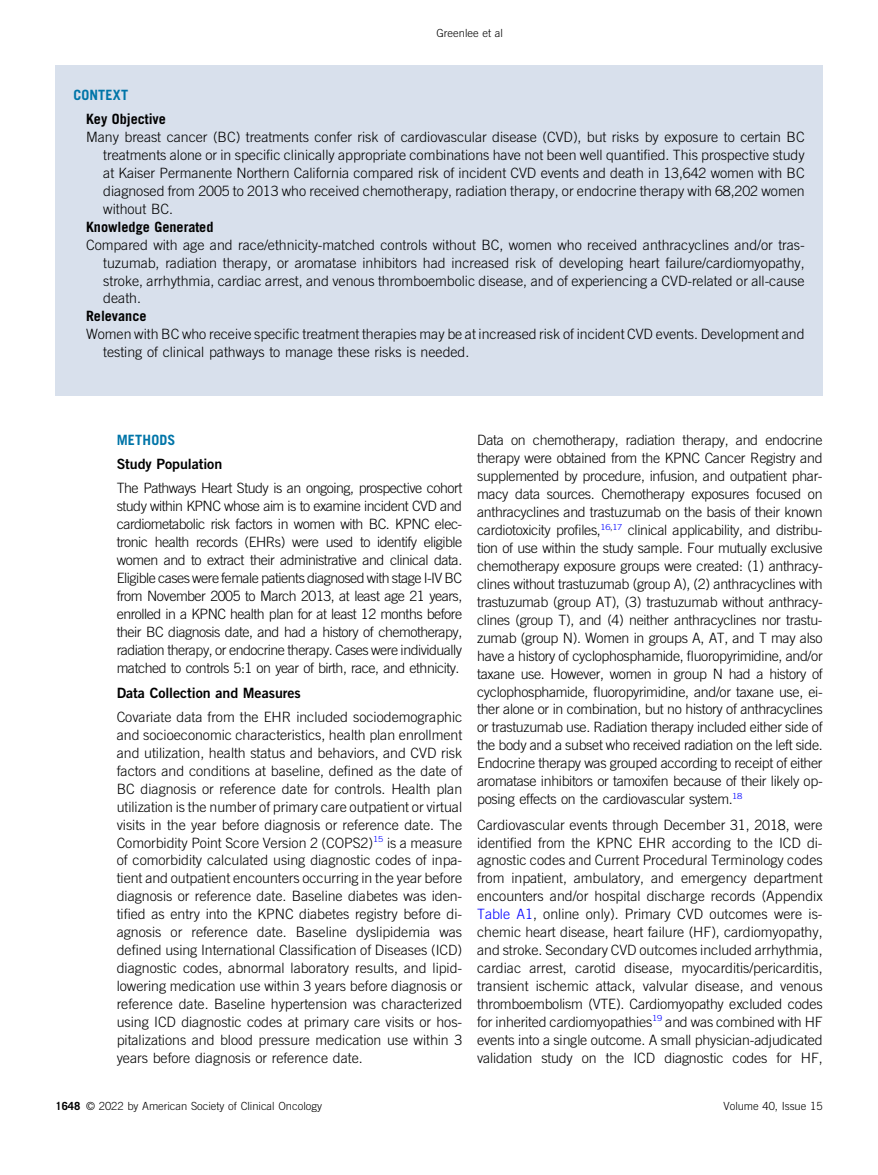
<style>
.page{position:relative;width:878px;height:1175px;background:#fff}
.page>*{position:absolute;margin:0;border:0;box-sizing:border-box;transform-origin:0 0}
.t1{font:14.25px/18px "Adv O Td 710 a 12 c";color:#000;text-align:justify}
.t2{font:14.25px "Adv OT8 a 0 d 451 b.B";color:#000}
.t3{font:14.25px "Adv O Tb 03 e 4648.B";color:#000}
.t4{font:14.25px "Adv O Tb 03 e 4648.B";letter-spacing:.015em;color:#0075a8}
.t5{font:11.25px "Adv O Td 710 a 12 c";color:#000}
.s1{font-family:"Adv O Td 710 a 12 c+fb"}
.s2{color:#00f}
.s3{font-family:"Adv O Tb 03 e 4648.B"}
</style>
<div class="page">
<div style="left:55px;top:66px;width:767px;height:330px;background:#d8e0ec"></div>
<p class="t5" style="left:436px;top:29px;width:68px">Greenlee et al</p>
<p class="t4" style="left:73px;top:90px;width:56px">CONTEXT</p>
<p class="t3" style="left:86px;top:114px;width:81px">Key Objective</p>
<p class="t1" style="left:103px;top:129px;width:702px;text-indent:-17px">Many breast cancer (BC) treatments confer risk of cardiovascular disease (CVD), but risks by exposure to certain BC treatments alone or in speci<span class="s1">fi</span>c clinically appropriate combinations have not been well quanti<span class="s1">fi</span>ed. This prospective study at Kaiser Permanente Northern California compared risk of incident CVD events and death in 13,642 women with BC diagnosed from 2005 to 2013 who received chemotherapy, radiation therapy, or endocrine therapy with 68,202 women without BC.</p>
<p class="t3" style="left:86px;top:221px;width:129px">Knowledge Generated</p>
<p class="t1" style="left:103px;top:237px;width:702px;text-indent:-17px">Compared with age and race/ethnicity-matched controls without BC, women who received anthracyclines and/or tras&shy;tuzumab, radiation therapy, or aromatase inhibitors had increased risk of developing heart failure/cardiomyopathy, stroke, arrhythmia, cardiac arrest, and venous thromboembolic disease, and of experiencing a CVD-related or all-cause death.</p>
<p class="t3" style="left:86px;top:311px;width:62px">Relevance</p>
<p class="t1" style="left:103px;top:326px;width:702px;text-indent:-17px">Women with BC who receive speci<span class="s1">fi</span>c treatment therapies may be at increased risk of incident CVD events. Development and testing of clinical pathways to manage these risks is needed.</p>
<p class="t4" style="left:117px;top:435px;width:60px">METHODS</p>
<p class="t2" style="left:117px;top:459px;width:107px">Study Population</p>
<p class="t1" style="left:117px;top:480px;width:347px">The Pathways Heart Study is an ongoing, prospective cohort study within KPNC whose aim is to examine incident CVD and cardiometabolic risk factors in women with BC. KPNC elec&shy;tronic health records (EHRs) were used to identify eligible women and to extract their administrative and clinical data.<br>Eligible cases were female patients diagnosed with stage I-IV BC from November 2005 to March 2013, at least age 21 years, enrolled in a KPNC health plan for at least 12 months before their BC diagnosis date, and had a history of chemotherapy, radiation therapy, or endocrine therapy. Cases were individually matched to controls 5:1 on year of birth, race, and ethnicity.</p>
<p class="t2" style="left:117px;top:687px;width:185px">Data Collection and Measures</p>
<p class="t1" style="left:117px;top:709px;width:347px">Covariate data from the EHR included sociodemographic and socioeconomic characteristics, health plan enrollment and utilization, health status and behaviors, and CVD risk factors and conditions at baseline, de<span class="s1">fi</span>ned as the date of BC diagnosis or reference date for controls. Health plan utilization is the number of primary care outpatient or virtual visits in the year before diagnosis or reference date. The Comorbidity Point Score Version 2 (COPS2)<sup>15</sup> is a measure of comorbidity calculated using diagnostic codes of inpa&shy;tient and outpatient encounters occurring in the year before diagnosis or reference date. Baseline diabetes was iden&shy;ti<span class="s1">fi</span>ed as entry into the KPNC diabetes registry before di&shy;agnosis or reference date. Baseline dyslipidemia was de<span class="s1">fi</span>ned using International Classi<span class="s1">fi</span>cation of Diseases (ICD) diagnostic codes, abnormal laboratory results, and lipid&shy;lowering medication use within 3 years before diagnosis or reference date. Baseline hypertension was characterized using ICD diagnostic codes at primary care visits or hos&shy;pitalizations and blood pressure medication use within 3 years before diagnosis or reference date.</p>
<p class="t1" style="left:477px;top:432px;width:347px">Data on chemotherapy, radiation therapy, and endocrine therapy were obtained from the KPNC Cancer Registry and supplemented by procedure, infusion, and outpatient phar&shy;macy data sources. Chemotherapy exposures focused on anthracyclines and trastuzumab on the basis of their known cardiotoxicity pro<span class="s1">fi</span>les,<sup>16</sup><sup>,</sup><sup>17</sup> clinical applicability, and distribu&shy;tion of use within the study sample. Four mutually exclusive chemotherapy exposure groups were created: (1) anthracy&shy;clines without trastuzumab (group A), (2) anthracyclines with trastuzumab (group AT), (3) trastuzumab without anthracy&shy;clines (group T), and (4) neither anthracyclines nor trastu&shy;zumab (group N). Women in groups A, AT, and T may also have a history of cyclophosphamide, <span class="s1">fl</span>uoropyrimidine, and/or taxane use. However, women in group N had a history of cyclophosphamide, <span class="s1">fl</span>uoropyrimidine, and/or taxane use, ei&shy;ther alone or in combination, but no history of anthracyclines or trastuzumab use. Radiation therapy included either side of the body and a subset who received radiation on the left side.<br>Endocrine therapy was grouped according to receipt of either aromatase inhibitors or tamoxifen because of their likely op&shy;posing effects on the cardiovascular system.<sup>18</sup></p>
<p class="t1" style="left:477px;top:816px;width:347px">Cardiovascular events through December 31, 2018, were identi<span class="s1">fi</span>ed from the KPNC EHR according to the ICD di&shy;agnostic codes and Current Procedural Terminology codes from inpatient, ambulatory, and emergency department encounters and/or hospital discharge records (Appendix <span class="s2">Table A1</span>, online only). Primary CVD outcomes were is&shy;chemic heart disease, heart failure (HF), cardiomyopathy, and stroke. Secondary CVD outcomes included arrhythmia, cardiac arrest, carotid disease, myocarditis/pericarditis, transient ischemic attack, valvular disease, and venous thromboembolism (VTE). Cardiomyopathy excluded codes for inherited cardiomyopathies<sup>19</sup> and was combined with HF events into a single outcome. A small physician-adjudicated validation study on the ICD diagnostic codes for HF,</p>
<p class="t5" style="left:55px;top:1101px;width:268px"><span class="s3">1648</span> © 2022 by American Society of Clinical Oncology</p>
<p class="t5" style="left:723px;top:1101px;width:100px">Volume 40, Issue 15</p>
</div>
